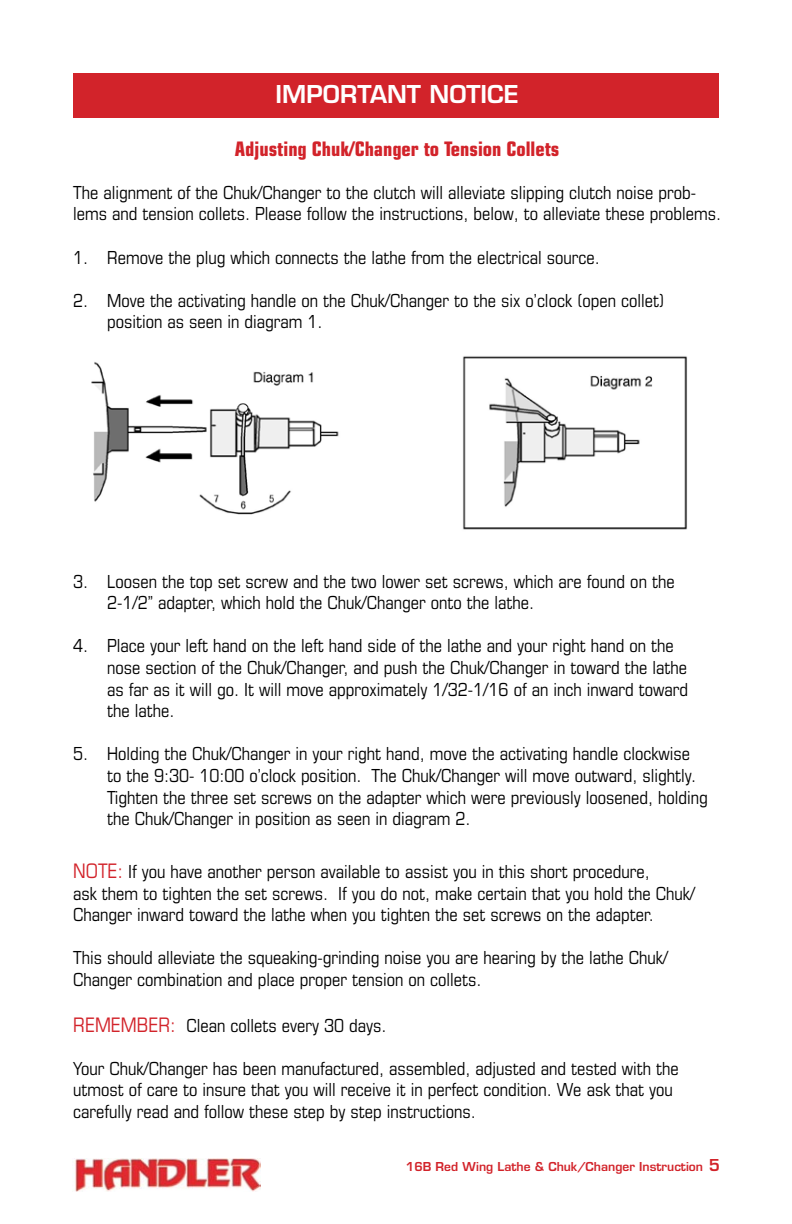
<style>
.page{position:relative;width:792px;height:1224px;background:#fff}
.page>*{position:absolute;margin:0;border:0;box-sizing:border-box;transform-origin:0 0}
.t1{font:600 24px "Eurostile";color:#fff}
.t2{font:700 condensed 20px "Eurostile";color:#d2232a}
.t3{font:condensed 18px/21.6px "Eurostile";color:#000}
.t4{font:600 12px "Eurostile";color:#d2232a}
.s1{font-size:20px;color:#d2232a}
</style>
<div class="page">
<div style="left:73px;top:73px;width:646px;height:44px;background:#d2232a"></div>
<img style="left:75px;top:1158px;width:186px;height:33px">
<img style="left:91px;top:362px;width:248px;height:152px">
<img style="left:463px;top:356px;width:224px;height:174px">
<h1 class="t1" style="left:276px;top:79px;width:245px">IMPORTANT NOTICE</h1>
<p class="t2" style="left:235px;top:136px;width:326px">Adjusting Chuk/Changer to Tension Collets</p>
<p class="t3" style="left:73px;top:181px;width:649px">The alignment of the Chuk/Changer to the clutch will alleviate slipping clutch noise prob&shy;lems and tension collets. Please follow the instructions, below, to alleviate these problems.</p>
<p class="t3" style="left:73px;top:246px;width:528px">1. Remove the plug which connects the lathe from the electrical source.</p>
<p class="t3" style="left:107px;top:289px;width:559px;text-indent:-34px">2. Move the activating handle on the Chuk/Changer to the six o’clock (open collet) position as seen in diagram 1.</p>
<p class="t3" style="left:107px;top:570px;width:569px;text-indent:-34px">3. Loosen the top set screw and the two lower set screws, which are found on the<br>2-1/2” adapter, which hold the Chuk/Changer onto the lathe.</p>
<p class="t3" style="left:107px;top:635px;width:582px;text-indent:-34px">4. Place your left hand on the left hand side of the lathe and your right hand on the nose section of the Chuk/Changer, and push the Chuk/Changer in toward the lathe as far as it will go. It will move approximately 1/32-1/16 of an inch inward toward the lathe.</p>
<p class="t3" style="left:107px;top:743px;width:602px;text-indent:-34px">5. Holding the Chuk/Changer in your right hand, move the activating handle clockwise to the 9:30- 10:00 o’clock position. The Chuk/Changer will move outward, slightly.<br>Tighten the three set screws on the adapter which were previously loosened, holding the Chuk/Changer in position as seen in diagram 2.</p>
<p class="t3" style="left:73px;top:860px;width:624px"><span class="s1">NOTE:</span> If you have another person available to assist you in this short procedure,<br>ask them to tighten the set screws. If you do not, make certain that you hold the Chuk/<br>Changer inward toward the lathe when you tighten the set screws on the adapter.</p>
<p class="t3" style="left:73px;top:947px;width:597px">This should alleviate the squeaking-grinding noise you are hearing by the lathe Chuk/<br>Changer combination and place proper tension on collets.</p>
<p class="t3" style="left:73px;top:1014px;width:315px"><span class="s1">REMEMBER:</span> Clean collets every 30 days.</p>
<p class="t3" style="left:73px;top:1057px;width:607px">Your Chuk/Changer has been manufactured, assembled, adjusted and tested with the utmost of care to insure that you will receive it in perfect condition. We ask that you carefully read and follow these step by step instructions.</p>
<p class="t4" style="left:406px;top:1159px;width:299px">16B Red Wing Lathe &amp; Chuk/Changer Instruction</p>
</div>
